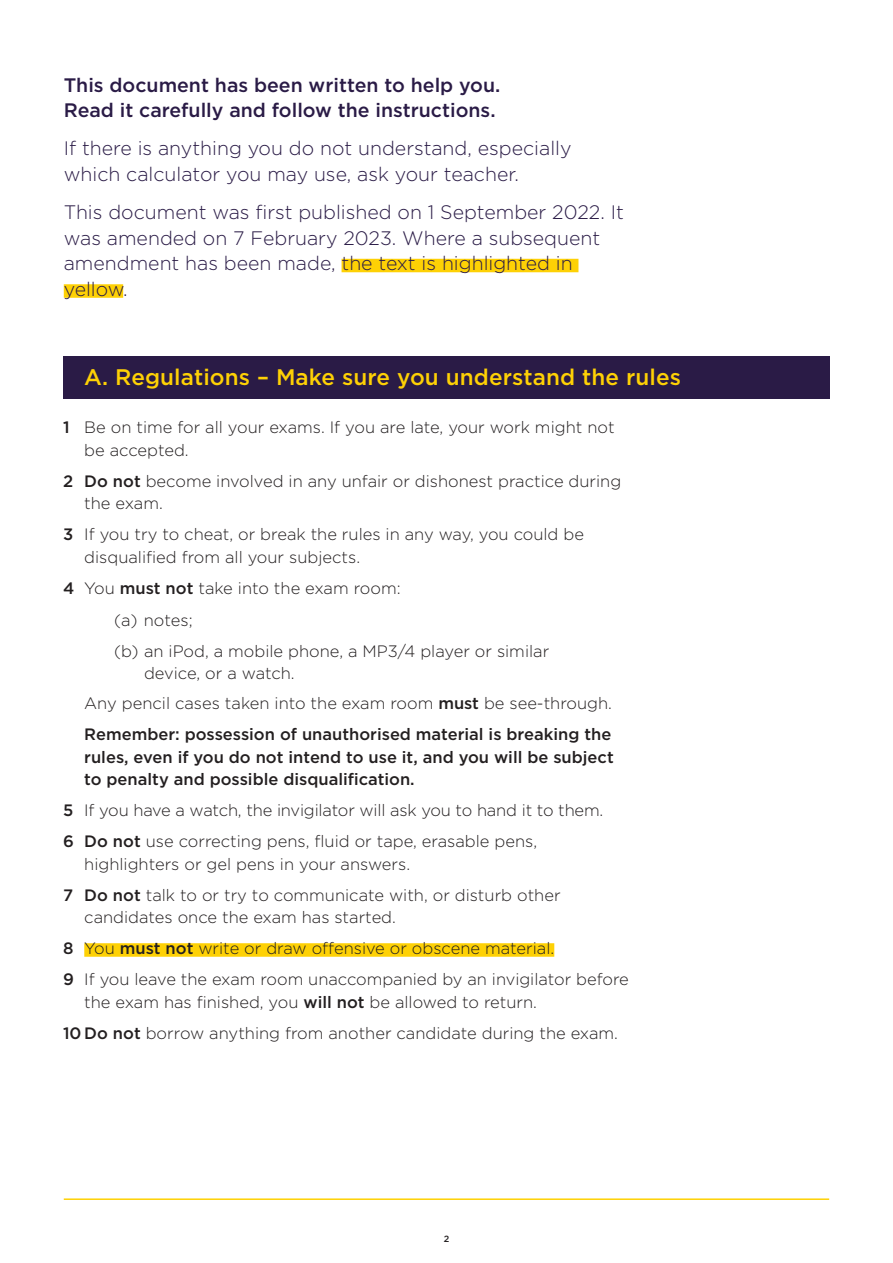
<style>
.page{position:relative;width:893px;height:1263px;background:#fff}
.page>*{position:absolute;margin:0;border:0;box-sizing:border-box;transform-origin:0 0}
.Heading_1_Bold{font:500 22.5px "Gotham";letter-spacing:.005em;color:#fed105}
.Standfirst{font:300 19.5px/25.5px "Gotham";color:#2a1b46}
.Standfirst-2{font:500 19.5px/25.5px "Gotham";color:#2a1b46}
.Sub_head_bold{font:300 16.5px/22.5px "Gotham";color:#231f20}
.Sub_head_bold-2{font:500 16.5px/22.5px "Gotham";color:#231f20}
.Body_Copy{font:300 16.5px/22.5px "Gotham";color:#231f20}
.Body_Copy-2{font:500 9px "Gotham";color:#231f20}
.s1{font-weight:500}
</style>
<div class="page">
<hr style="left:64px;top:1198px;width:765px;height:2px;background:#fed105">
<div style="left:342px;top:259px;width:236px;height:13px;background:#fed105"></div>
<div style="left:64px;top:284px;width:59px;height:14px;background:#fed105"></div>
<div style="left:63px;top:356px;width:767px;height:42px;background:#2a1b46"></div>
<div style="left:84px;top:943px;width:470px;height:14px;background:#fed105"></div>
<p class="Standfirst-2" style="left:64px;top:72px;width:438px">This document has been written to help you.<br>Read it carefully and follow the instructions.</p>
<p class="Standfirst" style="left:64px;top:135px;width:509px">If there is anything you do not understand, especially which calculator you may use, ask your teacher.</p>
<p class="Standfirst" style="left:64px;top:199px;width:562px">This document was first published on 1 September 2022. It was amended on 7 February 2023. Where a subsequent amendment has been made, the text is highlighted in yellow.</p>
<p class="Heading_1_Bold" style="left:84px;top:364px;width:598px">A. Regulations – Make sure you understand the rules</p>
<p class="Sub_head_bold" style="left:84px;top:416px;width:532px;text-indent:-21px"><span class="s1">1</span> Be on time for all your exams. If you are late, your work might not be accepted.</p>
<p class="Sub_head_bold" style="left:84px;top:470px;width:539px;text-indent:-21px"><span class="s1">2 Do not</span> become involved in any unfair or dishonest practice during the exam.</p>
<p class="Sub_head_bold" style="left:84px;top:523px;width:501px;text-indent:-21px"><span class="s1">3</span> If you try to cheat, or break the rules in any way, you could be disqualified from all your subjects.</p>
<p class="Sub_head_bold" style="left:63px;top:577px;width:339px"><span class="s1">4</span> You <span class="s1">must not</span> take into the exam room:</p>
<p class="Body_Copy" style="left:114px;top:608px;width:80px">(a) notes;</p>
<p class="Body_Copy" style="left:144px;top:639px;width:407px;text-indent:-30px">(b) an iPod, a mobile phone, a MP3/4 player or similar device, or a watch.</p>
<p class="Sub_head_bold" style="left:84px;top:692px;width:529px">Any pencil cases taken into the exam room <span class="s1">must</span> be see-through.</p>
<p class="Sub_head_bold-2" style="left:84px;top:723px;width:531px">Remember: possession of unauthorised material is breaking the rules, even if you do not intend to use it, and you will be subject to penalty and possible disqualification.</p>
<p class="Sub_head_bold" style="left:63px;top:799px;width:542px"><span class="s1">5</span> If you have a watch, the invigilator will ask you to hand it to them.</p>
<p class="Sub_head_bold" style="left:84px;top:830px;width:454px;text-indent:-21px"><span class="s1">6 Do not</span> use correcting pens, fluid or tape, erasable pens, highlighters or gel pens in your answers.</p>
<p class="Sub_head_bold" style="left:84px;top:884px;width:478px;text-indent:-21px"><span class="s1">7 Do not</span> talk to or try to communicate with, or disturb other candidates once the exam has started.</p>
<p class="Sub_head_bold" style="left:63px;top:937px;width:493px"><span class="s1">8</span> You <span class="s1">must not</span> write or draw offensive or obscene material.</p>
<p class="Sub_head_bold" style="left:84px;top:968px;width:546px;text-indent:-21px"><span class="s1">9</span> If you leave the exam room unaccompanied by an invigilator before the exam has finished, you <span class="s1">will not</span> be allowed to return.</p>
<p class="Sub_head_bold" style="left:63px;top:1022px;width:556px"><span class="s1">10 Do not</span> borrow anything from another candidate during the exam.</p>
<p class="Body_Copy-2" style="left:444px;top:1233px;width:7px">2</p>
</div>
